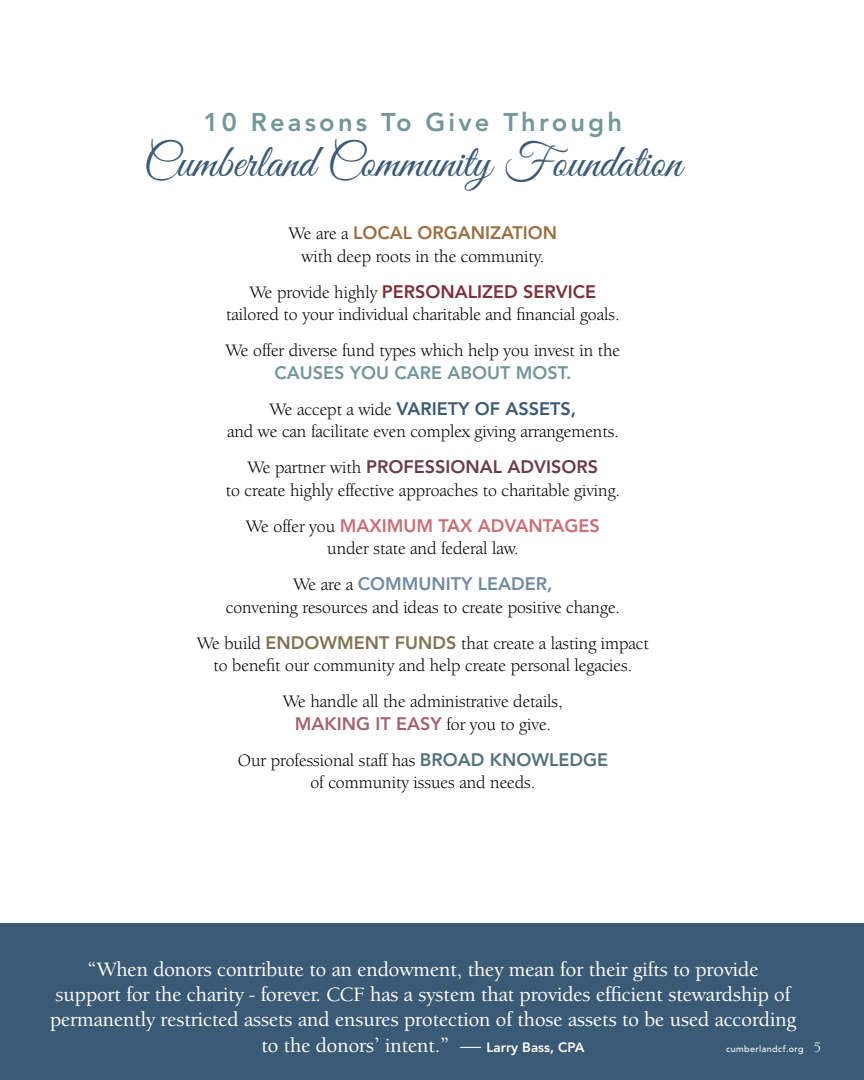
<style>
.page{position:relative;width:864px;height:1080px;background:#fff}
.page>*{position:absolute;margin:0;border:0;box-sizing:border-box;transform-origin:0 0}
.t1{font:46.5px "Great Vibes";color:#3b5a75}
.t2{font:800 25.5px "Avenir";letter-spacing:.125em;color:#73969b}
.t3{font:500 21px/25.2px "Berkeley Oldstyle IT Cby BT";color:#fff;text-align:center}
.t4{font:18px/36px "Berkeley Oldstyle IT Cby BT";color:#000;text-align:center}
.t5{font:800 18px/36px "Avenir";color:#73969b}
.t6{font:800 18px "Avenir";color:#7b3239}
.t7{font:800 18px "Avenir";color:#6a3c4b}
.t8{font:800 18px "Avenir";color:#c96e76}
.t9{font:800 18px "Avenir";color:#9a7041}
.t10{font:800 18px "Avenir";color:#728aa0}
.t11{font:500 9px "Avenir";letter-spacing:.04em;color:#fff}
.s1{font-family:"Berkeley Oldstyle IT Cby BT";font-weight:400;color:#000}
.s2{color:#3b5a75}
.s3{font-family:"Avenir";font-weight:800;color:#817354}
.s4{font-family:"Avenir";font-weight:800;color:#a2646e}
.s5{font-family:"Avenir";font-weight:800;color:#53737c}
.s6{font-family:"Avenir";font-weight:800;font-size:13.5px}
.s7{font-family:"Berkeley Oldstyle IT Cby BT";font-weight:400;font-size:15px}
</style>
<div class="page">
<div style="left:0;top:905px;width:864px;height:175px;background:#3b5a75"></div>
<div style="left:0;top:890px;width:864px;height:33px;background:#fff"></div>
<h2 class="t2" style="left:204px;top:107px;width:420px">10 Reasons To Give Through</h2>
<h1 class="t1" style="left:144px;top:136px;width:539px">Cumberland Community Foundation</h1>
<p class="t9" style="left:289px;top:222px;width:270px"><span class="s1">We are a</span> LOCAL ORGANIZATION</p>
<p class="t4" style="left:301px;top:238px;width:245px">with deep roots in the community.</p>
<p class="t6" style="left:250px;top:281px;width:348px"><span class="s1">We provide highly</span> PERSONALIZED SERVICE</p>
<p class="t4" style="left:226px;top:297px;width:396px;text-align:left">tailored to your individual charitable and financial goals.<br>We offer diverse fund types which help you invest in the</p>
<p class="t5" style="left:270px;top:355px;width:308px">CAUSES YOU CARE ABOUT MOST.<br><span class="s1">We accept a wide</span> <span class="s2">VARIETY OF ASSETS,</span></p>
<p class="t4" style="left:227px;top:414px;width:393px">and we can facilitate even complex giving arrangements.</p>
<p class="t7" style="left:248px;top:456px;width:352px"><span class="s1">We partner with</span> PROFESSIONAL ADVISORS</p>
<p class="t4" style="left:226px;top:472px;width:396px">to create highly effective approaches to charitable giving.</p>
<p class="t8" style="left:246px;top:515px;width:355px"><span class="s1">We offer you</span> MAXIMUM TAX ADVANTAGES</p>
<p class="t4" style="left:327px;top:531px;width:193px">under state and federal law.</p>
<p class="t10" style="left:293px;top:573px;width:261px"><span class="s1">We are a</span> COMMUNITY LEADER,</p>
<p class="t4" style="left:197px;top:589px;width:453px">convening resources and ideas to create positive change.<br>We build <span class="s3">ENDOWMENT FUNDS</span> that create a lasting impact</p>
<p class="t4" style="left:214px;top:648px;width:420px">to benefit our community and help create personal legacies.<br>We handle all the administrative details,</p>
<p class="t4" style="left:238px;top:706px;width:372px"><span class="s4">MAKING IT EASY</span> for you to give.<br>Our professional staff has <span class="s5">BROAD KNOWLEDGE</span></p>
<p class="t4" style="left:310px;top:765px;width:227px">of community issues and needs.</p>
<p class="t3" style="left:50px;top:956px;width:747px">“When donors contribute to an endowment, they mean for their gifts to provide<br>support for the charity - forever. CCF has a system that provides efficient stewardship of permanently restricted assets and ensures protection of those assets to be used according to the donors’ intent.” — <span class="s6">Larry Bass, CPA</span></p>
<p class="t11" style="left:726px;top:1043px;width:97px">cumberlandcf.org <span class="s7">5</span></p>
</div>
